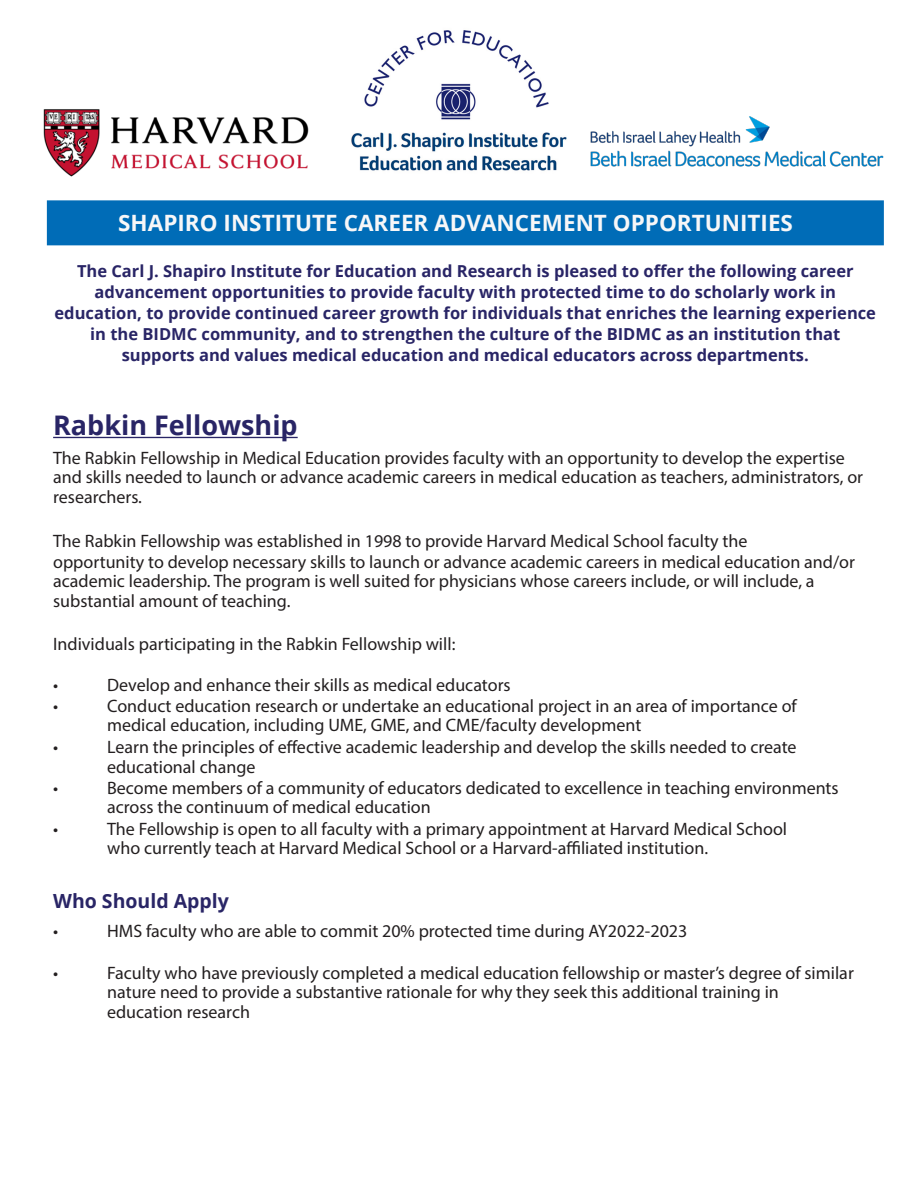
<style>
.page{position:relative;width:918px;height:1188px;background:#fff}
.page>*{position:absolute;margin:0;border:0;box-sizing:border-box;transform-origin:0 0}
._05_Yearbook-Subhead_Big{font:700 27px "Open Sans";color:#292566}
.t1{font:700 22.5px "Open Sans";color:#f7f7f8}
._05_Yearbook-Subhead_Big-2{font:700 19.5px "Open Sans";color:#292566}
._05_Yearbook-Subhead_Big-3{font:18px/19.5px "Myriad Pro";color:#231f20}
._05_Yearbook-Subhead_Big-4{font:700 16.5px/21px "Open Sans";color:#292566;text-align:center}
</style>
<div class="page">
<img style="left:351px;top:30px;width:216px;height:141px">
<hr style="left:53px;top:437px;width:245px;height:1px;background:#292566">
<div style="left:47px;top:200px;width:837px;height:45px;background:#006cb7"></div>
<img style="left:43px;top:109px;width:266px;height:68px">
<img style="left:590px;top:116px;width:294px;height:51px">
<p class="t1" style="left:118px;top:207px;width:676px">SHAPIRO INSTITUTE CAREER ADVANCEMENT OPPORTUNITIES</p>
<p class="_05_Yearbook-Subhead_Big-4" style="left:55px;top:260px;width:823px">The Carl J. Shapiro Institute for Education and Research is pleased to offer the following career advancement opportunities to provide faculty with protected time to do scholarly work in education, to provide continued career growth for individuals that enriches the learning experience in the BIDMC community, and to strengthen the culture of the BIDMC as an institution that supports and values medical education and medical educators across departments.</p>
<p class="_05_Yearbook-Subhead_Big" style="left:53px;top:407px;width:246px">Rabkin Fellowship</p>
<p class="_05_Yearbook-Subhead_Big-3" style="left:53px;top:448px;width:812px">The Rabkin Fellowship in Medical Education provides faculty with an opportunity to develop the expertise and skills needed to launch or advance academic careers in medical education as teachers, administrators, or researchers.</p>
<p class="_05_Yearbook-Subhead_Big-3" style="left:53px;top:531px;width:696px">The Rabkin Fellowship was established in 1998 to provide Harvard Medical School faculty the</p>
<p class="_05_Yearbook-Subhead_Big-3" style="left:53px;top:552px;width:803px">opportunity to develop necessary skills to launch or advance academic careers in medical education and/or academic leadership. The program is well suited for physicians whose careers include, or will include, a substantial amount of teaching.</p>
<p class="_05_Yearbook-Subhead_Big-3" style="left:53px;top:634px;width:404px">Individuals participating in the Rabkin Fellowship will:</p>
<p class="_05_Yearbook-Subhead_Big-3" style="left:53px;top:675px;width:7px">•</p>
<p class="_05_Yearbook-Subhead_Big-3" style="left:107px;top:675px;width:405px">Develop and enhance their skills as medical educators</p>
<p class="_05_Yearbook-Subhead_Big-3" style="left:53px;top:696px;width:7px">•</p>
<p class="_05_Yearbook-Subhead_Big-3" style="left:107px;top:696px;width:691px">Conduct education research or undertake an educational project in an area of importance of medical education, including UME, GME, and CME/faculty development</p>
<p class="_05_Yearbook-Subhead_Big-3" style="left:53px;top:737px;width:7px">•</p>
<p class="_05_Yearbook-Subhead_Big-3" style="left:107px;top:737px;width:691px">Learn the principles of effective academic leadership and develop the skills needed to create</p>
<p class="_05_Yearbook-Subhead_Big-3" style="left:107px;top:757px;width:150px">educational change</p>
<p class="_05_Yearbook-Subhead_Big-3" style="left:53px;top:778px;width:7px">•</p>
<p class="_05_Yearbook-Subhead_Big-3" style="left:107px;top:778px;width:733px">Become members of a community of educators dedicated to excellence in teaching environments across the continuum of medical education</p>
<p class="_05_Yearbook-Subhead_Big-3" style="left:53px;top:819px;width:7px">•</p>
<p class="_05_Yearbook-Subhead_Big-3" style="left:107px;top:819px;width:682px">The Fellowship is open to all faculty with a primary appointment at Harvard Medical School who currently teach at Harvard Medical School or a Harvard-affiliated institution.</p>
<p class="_05_Yearbook-Subhead_Big-2" style="left:53px;top:887px;width:177px">Who Should Apply</p>
<p class="_05_Yearbook-Subhead_Big-3" style="left:53px;top:921px;width:7px">•</p>
<p class="_05_Yearbook-Subhead_Big-3" style="left:107px;top:921px;width:582px">HMS faculty who are able to commit 20% protected time during AY2022-2023</p>
<p class="_05_Yearbook-Subhead_Big-3" style="left:53px;top:963px;width:7px">•</p>
<p class="_05_Yearbook-Subhead_Big-3" style="left:107px;top:963px;width:748px">Faculty who have previously completed a medical education fellowship or master’s degree of similar nature need to provide a substantive rationale for why they seek this additional training in education research</p>
</div>
